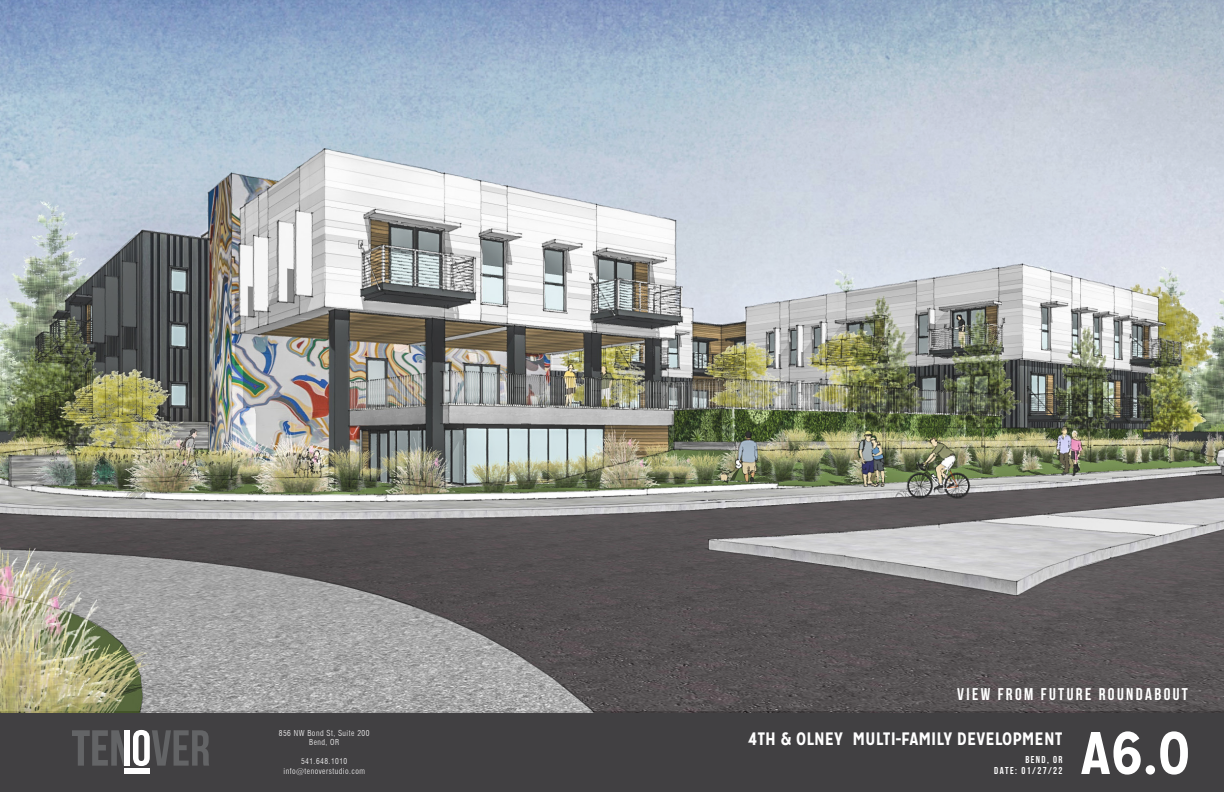
<style>
.page{position:relative;width:1224px;height:792px;background:#fff}
.page>*{position:absolute;margin:0;border:0;box-sizing:border-box;transform-origin:0 0}
.t1{font:700 60px "Mission Gothic";color:#fff}
.t2{font:700 18px "Mission Gothic";color:#fff}
.t3{font:700 17px "Bebas Neue";letter-spacing:.14em;color:#fff}
.t4{font:700 10px/11px "Bebas Neue";letter-spacing:.14em;color:#fff;text-align:right}
.t5{font:300 condensed 8px/9.5px "Swiss 721 BT";letter-spacing:.06em;color:#fff;text-align:center}
</style>
<div class="page">
<div style="left:0;top:712px;width:1224px;height:80px;background:#414042"></div>
<svg style="left:133px;top:730px;width:76px;height:36px"></svg>
<svg style="left:72px;top:730px;width:52px;height:36px"></svg>
<div style="left:124px;top:768px;width:26px;height:6px;background:#fff"></div>
<div style="left:124px;top:730px;width:5px;height:36px;background:#fff"></div>
<img style="left:0;top:0;width:1224px;height:713px">
<p class="t5" style="left:279px;top:728px;width:92px">856 NW Bond St, Suite 200<br>Bend, OR</p>
<p class="t5" style="left:283px;top:757px;width:83px">541.648.1010 info@tenoverstudio.com</p>
<h3 class="t3" style="left:957px;top:685px;width:232px">VIEW FROM FUTURE ROUNDABOUT</h3>
<h2 class="t2" style="left:748px;top:727px;width:316px">4TH &amp; OLNEY MULTI-FAMILY DEVELOPMENT</h2>
<p class="t4" style="left:994px;top:754px;width:70px">BEND, OR<br>DATE: 01/27/22</p>
<h1 class="t1" style="left:1081px;top:715px;width:111px">A6.0</h1>
</div>
